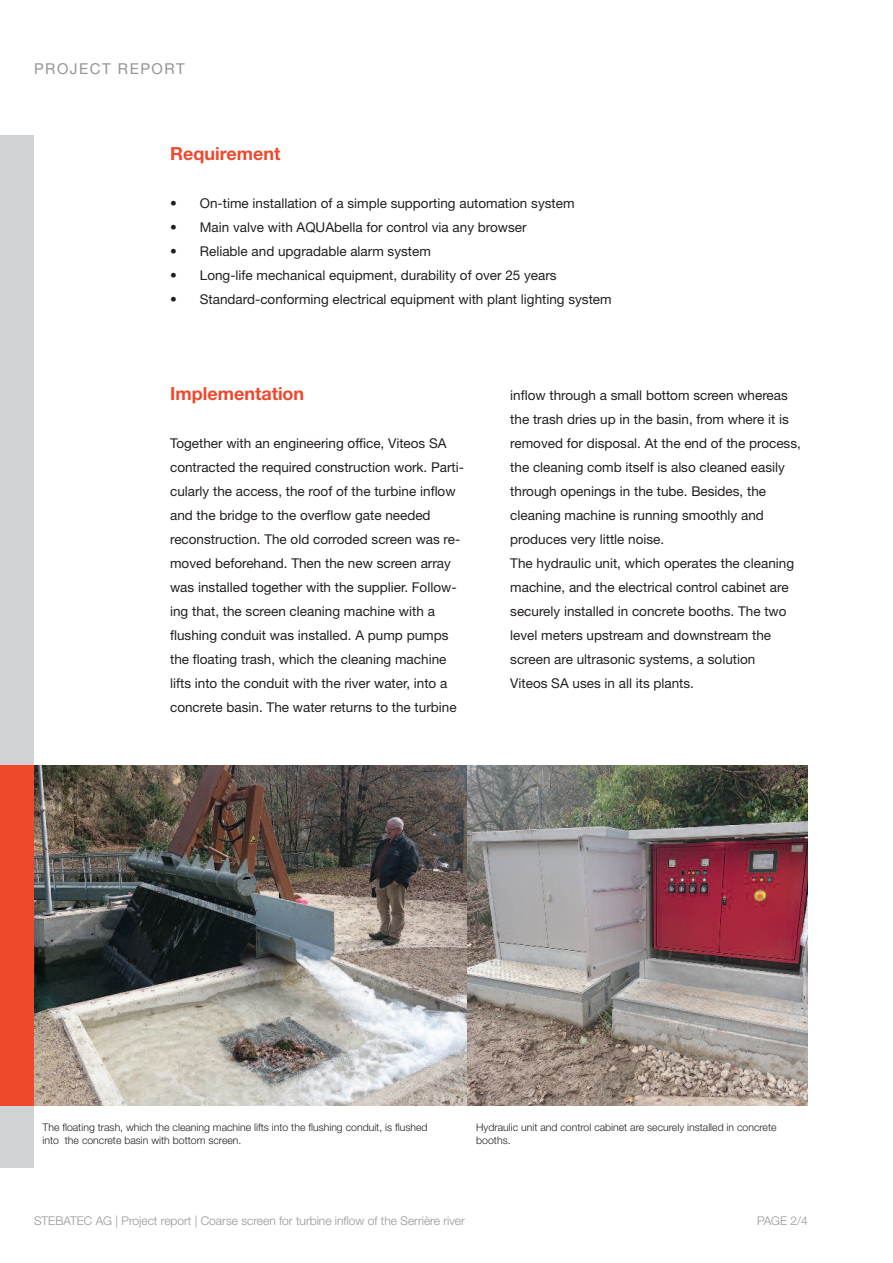
<style>
.page{position:relative;width:893px;height:1263px;background:#fff}
.page>*{position:absolute;margin:0;border:0;box-sizing:border-box;transform-origin:0 0}
.t1{font:700 18px "Helvetica Neue LT Std";color:#ef482c}
.t2{font:15px "Helvetica Neue LT Std";letter-spacing:.1em;color:#939598}
.t3{font:13.5px/24px "Helvetica Neue LT Std";color:#231f20}
.t4{font:300 12px "Helvetica Neue LT Std";color:#939598}
.t5{font:300 10.5px/12.6px "Helvetica Neue LT Std";color:#231f20}
</style>
<div class="page">
<div style="left:0;top:136px;width:34px;height:1032px;background:#d1d2d4"></div>
<div style="left:0;top:765px;width:34px;height:341px;background:#ef482c"></div>
<img style="left:34px;top:765px;width:434px;height:341px">
<img style="left:468px;top:765px;width:340px;height:341px">
<p class="t2" style="left:34px;top:64px;width:152px">PROJECT REPORT</p>
<h1 class="t1" style="left:170px;top:147px;width:112px">Requirement</h1>
<p class="t3" style="left:170px;top:192px;width:406px">• On-time installation of a simple supporting automation system</p>
<p class="t3" style="left:170px;top:216px;width:358px">• Main valve with AQUAbella for control via any browser</p>
<p class="t3" style="left:170px;top:240px;width:262px">• Reliable and upgradable alarm system</p>
<p class="t3" style="left:170px;top:264px;width:388px">• Long-life mechanical equipment, durability of over 25 years</p>
<p class="t3" style="left:170px;top:288px;width:443px">• Standard-conforming electrical equipment with plant lighting system</p>
<h1 class="t1" style="left:170px;top:387px;width:136px">Implementation</h1>
<p class="t3" style="left:170px;top:432px;width:296px">Together with an engineering office, Viteos SA contracted the required construction work. Parti&shy;cularly the access, the roof of the turbine inflow and the bridge to the overflow gate needed reconstruction. The old corroded screen was re&shy;moved beforehand. Then the new screen array was installed together with the supplier. Follow&shy;ing that, the screen cleaning machine with a flushing conduit was installed. A pump pumps the floating trash, which the cleaning machine lifts into the conduit with the river water, into a concrete basin. The water returns to the turbine</p>
<p class="t3" style="left:510px;top:384px;width:292px">inflow through a small bottom screen whereas the trash dries up in the basin, from where it is removed for disposal. At the end of the process, the cleaning comb itself is also cleaned easily through openings in the tube. Besides, the cleaning machine is running smoothly and produces very little noise.<br>The hydraulic unit, which operates the cleaning machine, and the electrical control cabinet are securely installed in concrete booths. The two level meters upstream and downstream the screen are ultrasonic systems, a solution<br>Viteos SA uses in all its plants.</p>
<p class="t5" style="left:43px;top:1122px;width:387px">The floating trash, which the cleaning machine lifts into the flushing conduit, is flushed into the concrete basin with bottom screen.</p>
<p class="t5" style="left:476px;top:1122px;width:302px">Hydraulic unit and control cabinet are securely installed in concrete booths.</p>
<p class="t4" style="left:34px;top:1216px;width:432px">STEBATEC AG | Project report | Coarse screen for turbine inflow of the Serrière river</p>
<p class="t4" style="left:757px;top:1216px;width:52px">PAGE 2/4</p>
</div>
